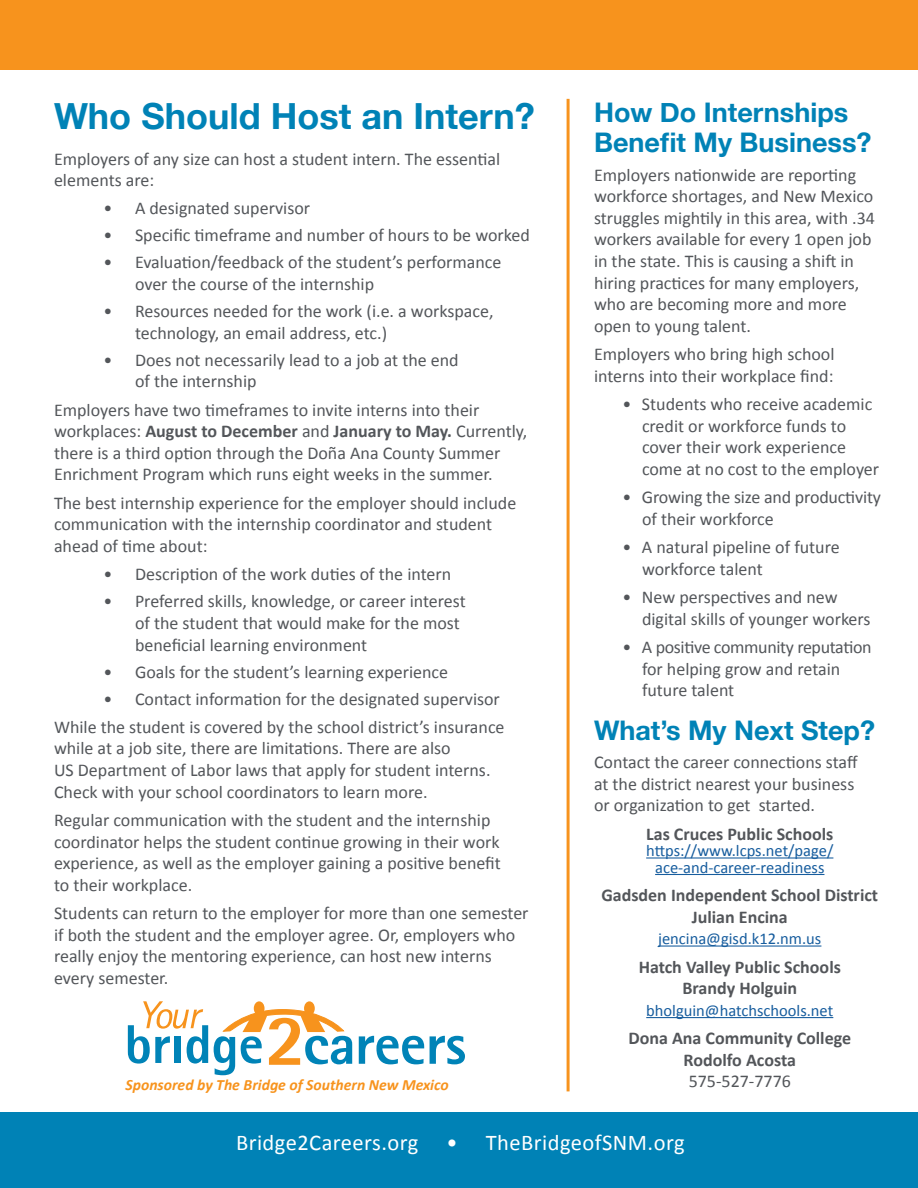
<style>
.page{position:relative;width:918px;height:1188px;background:#fff}
.page>*{position:absolute;margin:0;border:0;box-sizing:border-box;transform-origin:0 0}
.t1{font:700 36px "Helvetica Neue";color:#0082b6}
.t2{font:700 27px/30px "Helvetica Neue";color:#0082b6}
.t3{font:22.5px "Calibri";letter-spacing:.02em;color:#fff}
.t4{font:18px/21.6px "Calibri";color:#53565a}
.t5{font:700 18px/21.6px "Calibri";color:#53565a}
.t6{font:16.5px/16.5px "Calibri";color:#175d9e;text-align:center}
.t7{font:italic 700 15.75px "Calibri";color:#f7931d}
.s1{font-weight:700}
.s2{font-weight:400}
</style>
<div class="page">
<div style="left:0;top:1112px;width:918px;height:76px;background:#0082b6"></div>
<div style="left:0;top:0;width:918px;height:69px;background:#f7931d"></div>
<hr style="left:567px;top:99px;width:3px;height:992px;background:#f7931d">
<hr style="left:646px;top:857px;width:187px;height:2px;background:#175d9e">
<hr style="left:655px;top:874px;width:169px;height:1px;background:#175d9e">
<hr style="left:658px;top:946px;width:163px;height:1px;background:#175d9e">
<hr style="left:646px;top:1017px;width:187px;height:1px;background:#175d9e">
<div style="left:305px;top:1002px;width:9px;height:13px;background:#f7931d;border-radius:50%"></div>
<div style="left:304px;top:1001px;width:11px;height:14px;border:2px solid #f7931d;border-radius:50%"></div>
<div style="left:255px;top:1002px;width:9px;height:13px;background:#f7931d;border-radius:50%"></div>
<div style="left:254px;top:1001px;width:11px;height:14px;border:2px solid #f7931d;border-radius:50%"></div>
<svg style="left:359px;top:1036px;width:65px;height:28px"></svg>
<svg style="left:430px;top:1036px;width:35px;height:28px"></svg>
<svg style="left:128px;top:1001px;width:80px;height:63px"></svg>
<svg style="left:214px;top:1009px;width:138px;height:66px"></svg>
<p class="t1" style="left:54px;top:88px;width:482px">Who Should Host an Intern?</p>
<p class="t4" style="left:54px;top:147px;width:448px">Employers of any size can host a student intern. The essential elements are:</p>
<p class="t4" style="left:104px;top:197px;width:208px">• A designated supervisor</p>
<p class="t4" style="left:104px;top:224px;width:428px">• Specific timeframe and number of hours to be worked</p>
<p class="t4" style="left:135px;top:251px;width:368px;text-indent:-32px">• Evaluation/feedback of the student’s performance over the course of the internship</p>
<p class="t4" style="left:135px;top:300px;width:360px;text-indent:-32px">• Resources needed for the work (i.e. a workspace, technology, an email address, etc.)</p>
<p class="t4" style="left:135px;top:348px;width:325px;text-indent:-32px">• Does not necessarily lead to a job at the end of the internship</p>
<p class="t4" style="left:54px;top:398px;width:475px">Employers have two timeframes to invite interns into their workplaces: <span class="s1">August to December</span> and <span class="s1">January to May.</span> Currently, there is a third option through the Doña Ana County Summer Enrichment Program which runs eight weeks in the summer.</p>
<p class="t4" style="left:54px;top:492px;width:464px">The best internship experience for the employer should include communication with the internship coordinator and student ahead of time about:</p>
<p class="t4" style="left:104px;top:563px;width:349px">• Description of the work duties of the intern</p>
<p class="t4" style="left:135px;top:590px;width:332px;text-indent:-32px">• Preferred skills, knowledge, or career interest of the student that would make for the most beneficial learning environment</p>
<p class="t4" style="left:104px;top:660px;width:346px">• Goals for the student’s learning experience</p>
<p class="t4" style="left:104px;top:687px;width:398px">• Contact information for the designated supervisor</p>
<p class="t4" style="left:54px;top:716px;width:452px">While the student is covered by the school district’s insurance while at a job site, there are limitations. There are also<br>US Department of Labor laws that apply for student interns.<br>Check with your school coordinators to learn more.</p>
<p class="t4" style="left:54px;top:809px;width:448px">Regular communication with the student and the internship coordinator helps the student continue growing in their work experience, as well as the employer gaining a positive benefit to their workplace.</p>
<p class="t4" style="left:54px;top:902px;width:476px">Students can return to the employer for more than one semester if both the student and the employer agree. Or, employers who really enjoy the mentoring experience, can host new interns every semester.</p>
<p class="t7" style="left:126px;top:1073px;width:325px">Sponsored by The Bridge of Southern New Mexico</p>
<p class="t2" style="left:594px;top:98px;width:279px">How Do Internships<br>Benefit My Business?</p>
<p class="t4" style="left:594px;top:163px;width:283px">Employers nationwide are reporting workforce shortages, and New Mexico struggles mightily in this area, with .34 workers available for every 1 open job in the state. This is causing a shift in hiring practices for many employers, who are becoming more and more open to young talent.</p>
<p class="t4" style="left:594px;top:343px;width:242px">Employers who bring high school interns into their workplace find:</p>
<p class="t4" style="left:642px;top:393px;width:239px;text-indent:-20px">• Students who receive academic credit or workforce funds to cover their work experience come at no cost to the employer</p>
<p class="t4" style="left:642px;top:486px;width:241px;text-indent:-20px">• Growing the size and productivity of their workforce</p>
<p class="t4" style="left:642px;top:536px;width:199px;text-indent:-20px">• A natural pipeline of future workforce talent</p>
<p class="t4" style="left:642px;top:586px;width:230px;text-indent:-20px">• New perspectives and new digital skills of younger workers</p>
<p class="t4" style="left:642px;top:636px;width:231px;text-indent:-20px">• A positive community reputation for helping grow and retain future talent</p>
<p class="t2" style="left:594px;top:716px;width:283px">What’s My Next Step?</p>
<p class="t4" style="left:594px;top:751px;width:265px">Contact the career connections staff at the district nearest your business or organization to get started.</p>
<p class="t5" style="left:646px;top:822px;width:189px">Las Cruces Public Schools</p>
<p class="t6" style="left:646px;top:842px;width:189px">https://www.lcps.net/page/ ace-and-career-readiness</p>
<p class="t5" style="left:601px;top:884px;width:278px">Gadsden Independent School District</p>
<p class="t5" style="left:692px;top:905px;width:98px">Julian Encina</p>
<p class="t6" style="left:658px;top:930px;width:165px">jencina@gisd.k12.nm.us</p>
<p class="t5" style="left:639px;top:955px;width:204px">Hatch Valley Public Schools</p>
<p class="t5" style="left:682px;top:977px;width:116px">Brandy Holguin</p>
<p class="t6" style="left:646px;top:1002px;width:189px">bholguin@hatchschools.net</p>
<p class="t5" style="left:628px;top:1027px;width:224px">Dona Ana Community College</p>
<p class="t5" style="left:684px;top:1048px;width:114px">Rodolfo Acosta<br><span class="s2">575-527-7776</span></p>
<p class="t3" style="left:236px;top:1127px;width:184px">Bridge2Careers.org</p>
<p class="t3" style="left:447px;top:1127px;width:240px">• TheBridgeofSNM.org</p>
</div>
